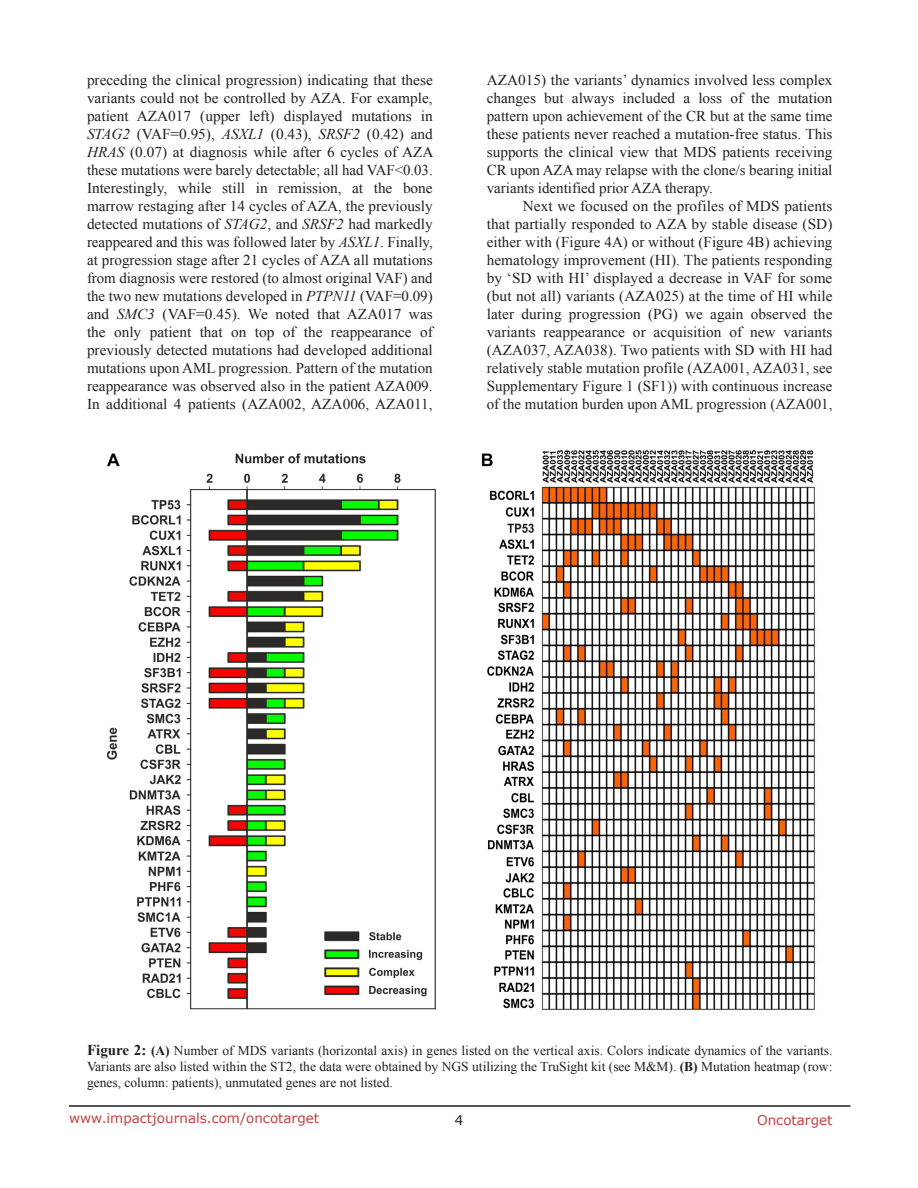
<style>
.page{position:relative;width:918px;height:1188px;background:#fff}
.page>*{position:absolute;margin:0;border:0;box-sizing:border-box;transform-origin:0 0}
.BodyText{font:15px/18px "Times New Roman";color:#231f20;text-align:justify}
.figuretext{font:13.5px/16.2px "Times New Roman";color:#231f20;text-align:justify}
.t1{font:13.5px "Verdana";color:#c24141}
.t2{font:13.5px "Verdana";color:#231f20}
.s1{font-style:italic}
.s2{font-weight:700;font-size:15px}
.s3{font-weight:700}
</style>
<div class="page">
<hr style="left:69px;top:1105px;width:781px;height:2px;background:#231f20">
<img style="left:107px;top:450px;width:708px;height:560px">
<p class="BodyText" style="left:87px;top:71px;width:348px">preceding the clinical progression) indicating that these variants could not be controlled by AZA. For example, patient AZA017 (upper left) displayed mutations in <span class="s1">STAG2</span> (VAF=0.95), <span class="s1">ASXL1</span> (0.43), <span class="s1">SRSF2</span> (0.42) and <span class="s1">HRAS</span> (0.07) at diagnosis while after 6 cycles of AZA these mutations were barely detectable; all had VAF&lt;0.03.<br>Interestingly, while still in remission, at the bone marrow restaging after 14 cycles of AZA, the previously detected mutations of <span class="s1">STAG2</span>, and <span class="s1">SRSF2</span> had markedly reappeared and this was followed later by <span class="s1">ASXL1</span>. Finally, at progression stage after 21 cycles of AZA all mutations from diagnosis were restored (to almost original VAF) and the two new mutations developed in <span class="s1">PTPN11</span> (VAF=0.09) and <span class="s1">SMC3</span> (VAF=0.45). We noted that AZA017 was the only patient that on top of the reappearance of previously detected mutations had developed additional mutations upon AML progression. Pattern of the mutation reappearance was observed also in the patient AZA009.<br>In additional 4 patients (AZA002, AZA006, AZA011,</p>
<p class="BodyText" style="left:487px;top:71px;width:347px">AZA015) the variants’ dynamics involved less complex changes but always included a loss of the mutation pattern upon achievement of the CR but at the same time these patients never reached a mutation-free status. This supports the clinical view that MDS patients receiving CR upon AZA may relapse with the clone/s bearing initial variants identified prior AZA therapy.</p>
<p class="BodyText" style="left:487px;top:197px;width:347px;text-indent:36px">Next we focused on the profiles of MDS patients that partially responded to AZA by stable disease (SD) either with (Figure 4A) or without (Figure 4B) achieving hematology improvement (HI). The patients responding by ‘SD with HI’ displayed a decrease in VAF for some (but not all) variants (AZA025) at the time of HI while later during progression (PG) we again observed the variants reappearance or acquisition of new variants (AZA037, AZA038). Two patients with SD with HI had relatively stable mutation profile (AZA001, AZA031, see Supplementary Figure 1 (SF1)) with continuous increase of the mutation burden upon AML progression (AZA001,</p>
<p class="figuretext" style="left:87px;top:1042px;width:747px"><span class="s2">Figure 2:</span> <span class="s3">(A)</span> Number of MDS variants (horizontal axis) in genes listed on the vertical axis. Colors indicate dynamics of the variants.<br>Variants are also listed within the ST2, the data were obtained by NGS utilizing the TruSight kit (see M&amp;M). <span class="s3">(B)</span> Mutation heatmap (row: genes, column: patients), unmutated genes are not listed.</p>
<p class="t1" style="left:69px;top:1109px;width:252px">www.impactjournals.com/oncotarget</p>
<p class="t2" style="left:455px;top:1111px;width:10px">4</p>
<p class="t1" style="left:757px;top:1111px;width:77px">Oncotarget</p>
</div>
